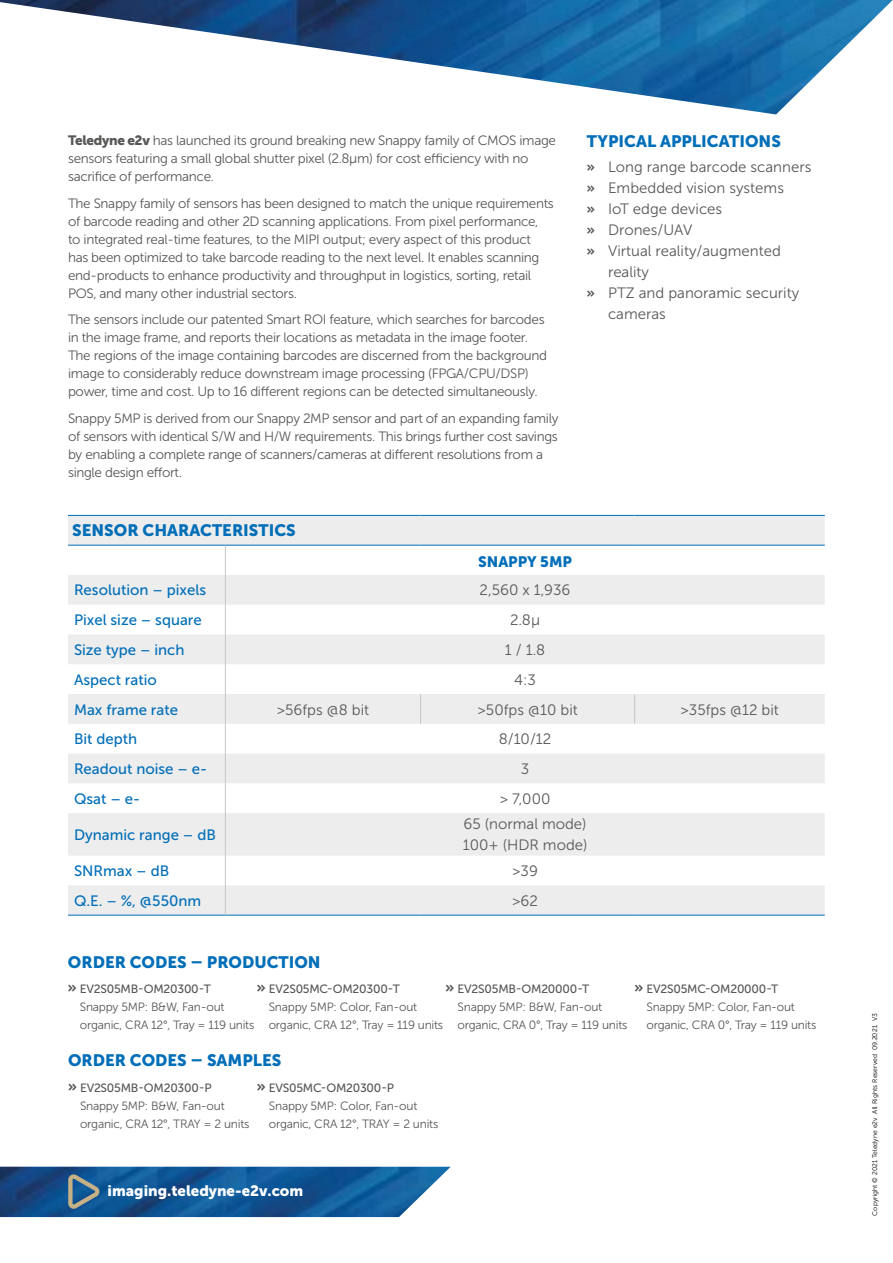
<style>
.page{position:relative;width:893px;height:1263px;background:#fff}
.page>*{position:absolute;margin:0;border:0;box-sizing:border-box;transform-origin:0 0}
.t1{font:16.5px "Museo Sans 900";color:#006eb8}
.t2{font:15px/21px "Museo Sans 300";color:#575756}
.t3{font:15px "Museo Sans 500";color:#006eb8}
.t4{font:15px "Museo Sans 900";color:#fff}
.t5{font:15px "Museo Sans 900";color:#006eb8}
.t6{font:13.5px/18px "Museo Sans 300";letter-spacing:-.025em;color:#575756}
.t7{font:12px/18px "Museo Sans 300";letter-spacing:-.02em;color:#575756}
.t8{font:12px "Museo Sans 500";letter-spacing:-.02em;color:#575756}
.t9{font:6.75px "Museo Sans 300";letter-spacing:.01em;color:#000}
.s1{font-family:"Museo Sans 900"}
.s2{font-family:"National";font-weight:700}
.s3{font-family:"National";font-weight:700;font-size:16.5px}
</style>
<div class="page">
<img style="left:0;top:1167px;width:451px;height:50px">
<img style="left:0;top:0;width:893px;height:114px">
<svg style="left:68px;top:1174px;width:31px;height:35px"></svg>
<svg style="left:68px;top:516px;width:757px;height:399px;fill:#ededed"></svg>
<hr style="left:68px;top:515px;width:157px;height:1px;background:#006eb8">
<hr style="left:225px;top:515px;width:196px;height:1px;background:#006eb8">
<hr style="left:421px;top:515px;width:214px;height:1px;background:#006eb8">
<hr style="left:635px;top:515px;width:190px;height:1px;background:#006eb8">
<hr style="left:68px;top:545px;width:157px;height:1px;background:#006eb8">
<hr style="left:225px;top:545px;width:196px;height:1px;background:#006eb8">
<hr style="left:421px;top:545px;width:214px;height:1px;background:#006eb8">
<hr style="left:635px;top:545px;width:190px;height:1px;background:#006eb8">
<hr style="left:68px;top:915px;width:157px;height:1px;background:#006eb8">
<hr style="left:225px;top:915px;width:196px;height:1px;background:#006eb8">
<hr style="left:421px;top:915px;width:214px;height:1px;background:#006eb8">
<hr style="left:635px;top:915px;width:190px;height:1px;background:#006eb8">
<hr style="left:225px;top:545px;width:1px;height:30px;background:#c6c6c6">
<hr style="left:225px;top:575px;width:1px;height:30px;background:#c6c6c6">
<svg style="left:225px;top:605px;width:1px;height:29px"></svg>
<hr style="left:225px;top:634px;width:1px;height:30px;background:#c6c6c6">
<hr style="left:225px;top:664px;width:1px;height:30px;background:#c6c6c6">
<hr style="left:225px;top:694px;width:1px;height:30px;background:#c6c6c6">
<svg style="left:225px;top:724px;width:1px;height:29px"></svg>
<hr style="left:225px;top:753px;width:1px;height:30px;background:#c6c6c6">
<hr style="left:225px;top:783px;width:1px;height:30px;background:#c6c6c6">
<hr style="left:225px;top:813px;width:1px;height:43px;background:#c6c6c6">
<svg style="left:225px;top:856px;width:1px;height:29px"></svg>
<hr style="left:225px;top:885px;width:1px;height:30px;background:#c6c6c6">
<hr style="left:420px;top:694px;width:1px;height:30px;background:#c6c6c6">
<hr style="left:634px;top:694px;width:1px;height:30px;background:#c6c6c6">
<p class="t6" style="left:68px;top:131px;width:489px"><span class="s1">Teledyne e2v</span> has launched its ground breaking new Snappy family of CMOS image sensors featuring a small global shutter pixel (2.8μ m) for cost efficiency with no sacrifice of performance.</p>
<p class="t6" style="left:68px;top:194px;width:487px">The Snappy family of sensors has been designed to match the unique requirements of barcode reading and other 2D scanning applications. From pixel performance, to integrated real-time features, to the MIPI output; every aspect of this product has been optimized to take barcode reading to the next level. It enables scanning end-products to enhance productivity and throughput in logistics, sorting, retail POS, and many other industrial sectors.</p>
<p class="t6" style="left:68px;top:310px;width:480px">The sensors include our patented Smart ROI feature, which searches for barcodes in the image frame, and reports their locations as metadata in the image footer.<br>The regions of the image containing barcodes are discerned from the background image to considerably reduce downstream image processing (FPGA/CPU/DSP) power, time and cost. Up to 16 different regions can be detected simultaneously.</p>
<p class="t6" style="left:68px;top:409px;width:492px">Snappy 5MP is derived from our Snappy 2MP sensor and part of an expanding family of sensors with identical S/W and H/W requirements. This brings further cost savings by enabling a complete range of scanners/cameras at different resolutions from a single design effort.</p>
<p class="t1" style="left:587px;top:132px;width:196px">TYPICAL APPLICATIONS</p>
<p class="t2" style="left:587px;top:156px;width:226px"><span class="s2">»</span> Long range barcode scanners</p>
<p class="t2" style="left:587px;top:177px;width:199px"><span class="s2">»</span> Embedded vision systems</p>
<p class="t2" style="left:587px;top:198px;width:137px"><span class="s2">»</span> IoT edge devices</p>
<p class="t2" style="left:587px;top:219px;width:107px"><span class="s2">»</span> Drones/UAV</p>
<p class="t2" style="left:587px;top:240px;width:196px"><span class="s2">»</span> Virtual reality/augmented</p>
<p class="t2" style="left:608px;top:261px;width:43px">reality</p>
<p class="t2" style="left:587px;top:282px;width:214px"><span class="s2">»</span> PTZ and panoramic security</p>
<p class="t2" style="left:608px;top:303px;width:59px">cameras</p>
<p class="t1" style="left:72px;top:521px;width:225px">SENSOR CHARACTERISTICS</p>
<p class="t5" style="left:478px;top:553px;width:96px">SNAPPY 5MP</p>
<p class="t3" style="left:74px;top:582px;width:134px">Resolution – pixels</p>
<p class="t2" style="left:480px;top:580px;width:92px">2,560 x 1,936</p>
<p class="t3" style="left:74px;top:612px;width:129px">Pixel size – square</p>
<p class="t2" style="left:510px;top:610px;width:29px">2.8μ</p>
<p class="t3" style="left:74px;top:642px;width:112px">Size type – inch</p>
<p class="t2" style="left:505px;top:639px;width:42px">1 / 1.8</p>
<p class="t3" style="left:74px;top:671px;width:84px">Aspect ratio</p>
<p class="t2" style="left:514px;top:669px;width:23px">4:3</p>
<p class="t3" style="left:74px;top:701px;width:106px">Max frame rate</p>
<p class="t2" style="left:277px;top:699px;width:94px">&gt;56fps @8 bit</p>
<p class="t2" style="left:477px;top:699px;width:102px">&gt;50fps @10 bit</p>
<p class="t2" style="left:680px;top:699px;width:100px">&gt;35fps @12 bit</p>
<p class="t3" style="left:74px;top:731px;width:65px">Bit depth</p>
<p class="t2" style="left:499px;top:729px;width:54px">8/10/12</p>
<p class="t3" style="left:74px;top:761px;width:135px">Readout noise – e-</p>
<p class="t2" style="left:521px;top:758px;width:10px">3</p>
<p class="t3" style="left:74px;top:790px;width:68px">Qsat – e-</p>
<p class="t2" style="left:500px;top:788px;width:52px">&gt; 7,000</p>
<p class="t3" style="left:74px;top:826px;width:143px">Dynamic range – dB</p>
<p class="t2" style="left:463px;top:814px;width:126px">65 (normal mode)<br>100+ (HDR mode)</p>
<p class="t3" style="left:74px;top:863px;width:97px">SNRmax – dB</p>
<p class="t2" style="left:512px;top:860px;width:27px">&gt;39</p>
<p class="t3" style="left:74px;top:892px;width:129px">Q.E. – %, @550nm</p>
<p class="t2" style="left:512px;top:890px;width:27px">&gt;62</p>
<p class="t1" style="left:68px;top:953px;width:254px">ORDER CODES – PRODUCTION</p>
<p class="t8" style="left:68px;top:982px;width:144px"><span class="s3">»</span> EV2S05MB-OM20300-T</p>
<p class="t7" style="left:80px;top:998px;width:176px">Snappy 5MP: B&amp;W, Fan-out organic, CRA 12°, Tray = 119 units</p>
<p class="t8" style="left:257px;top:982px;width:145px"><span class="s3">»</span> EV2S05MC-OM20300-T</p>
<p class="t7" style="left:269px;top:998px;width:176px">Snappy 5MP: Color, Fan-out organic, CRA 12°, Tray = 119 units</p>
<p class="t8" style="left:446px;top:982px;width:145px"><span class="s3">»</span> EV2S05MB-OM20000-T</p>
<p class="t7" style="left:458px;top:998px;width:171px">Snappy 5MP: B&amp;W, Fan-out organic, CRA 0°, Tray = 119 units</p>
<p class="t8" style="left:634px;top:982px;width:145px"><span class="s3">»</span> EV2S05MC-OM20000-T</p>
<p class="t7" style="left:646px;top:998px;width:171px">Snappy 5MP: Color, Fan-out organic, CRA 0°, Tray = 119 units</p>
<p class="t1" style="left:68px;top:1051px;width:215px">ORDER CODES – SAMPLES</p>
<p class="t8" style="left:68px;top:1081px;width:145px"><span class="s3">»</span> EV2S05MB-OM20300-P</p>
<p class="t7" style="left:80px;top:1096px;width:171px">Snappy 5MP: B&amp;W, Fan-out organic, CRA 12°, TRAY = 2 units</p>
<p class="t8" style="left:257px;top:1081px;width:139px"><span class="s3">»</span> EVS05MC-OM20300-P</p>
<p class="t7" style="left:269px;top:1096px;width:171px">Snappy 5MP: Color, Fan-out organic, CRA 12°, TRAY = 2 units</p>
<p class="t4" style="left:108px;top:1183px;width:197px">imaging.teledyne-e2v.com</p>
<p class="t9" style="left:871px;top:1216px;width:204px;rotate:-90deg">Copyright © 2021 Teledyne e2v All Rights Reserved 09.2021 V3</p>
</div>
